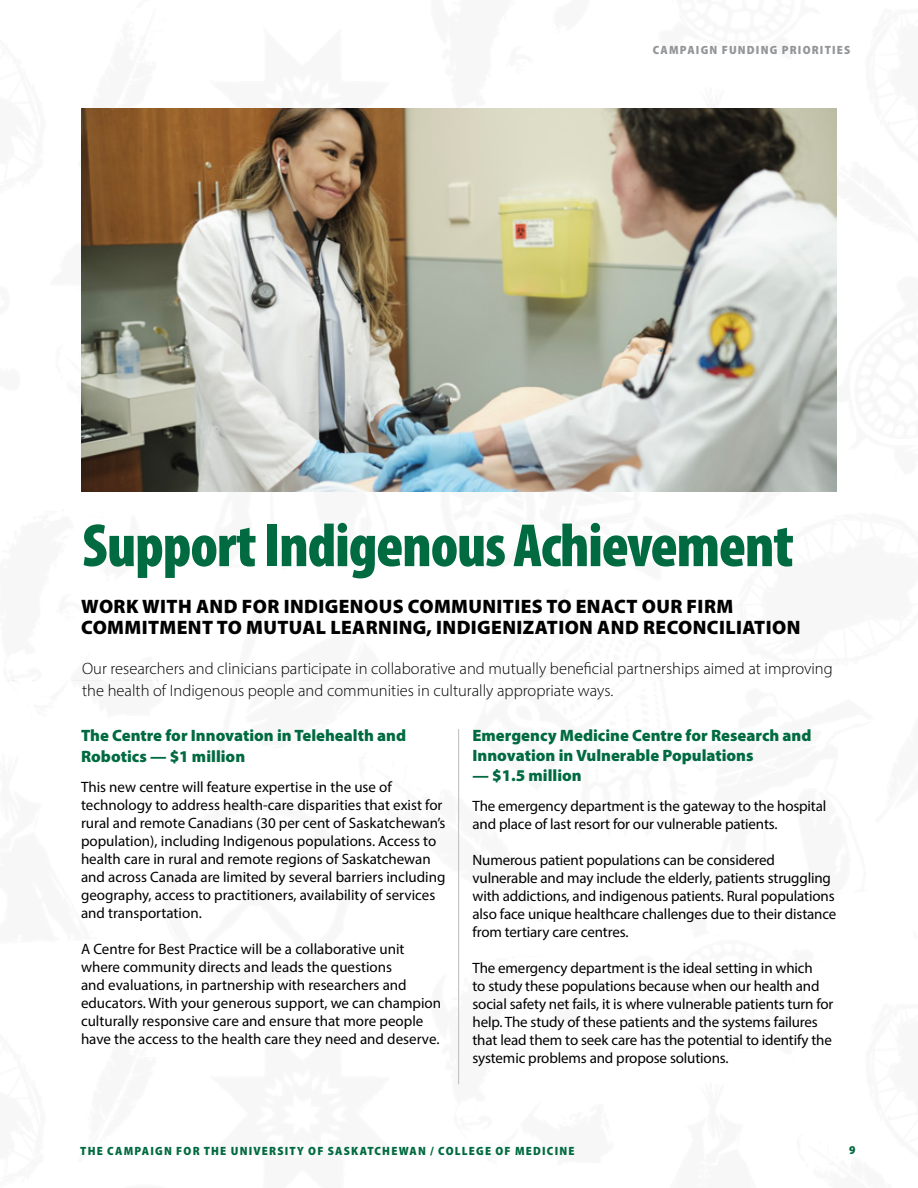
<style>
.page{position:relative;width:918px;height:1188px;background:#fff}
.page>*{position:absolute;margin:0;border:0;box-sizing:border-box;transform-origin:0 0}
.t1{font:900 condensed 61.5px "Myriad Pro";letter-spacing:-.02em;color:#006a40}
.t2{font:900 19.5px/21px "Myriad Pro";letter-spacing:.02em;color:#000}
.t3{font:300 16.5px/22.5px "Myriad Pro";color:#000}
.t4{font:900 16.5px/21px "Myriad Pro";color:#006a40}
.t5{font:15px/18px "Myriad Pro";letter-spacing:-.01em;color:#000}
.t6{font:900 semi-condensed 12px "Myriad Pro";letter-spacing:.1em;color:#006a40}
.t7{font:900 semi-condensed 12px "Myriad Pro";letter-spacing:.1em;color:#939598}
</style>
<div class="page">
<img style="left:81px;top:108px;width:756px;height:384px">
<hr style="left:458px;top:729px;width:1px;height:355px;background:#bcbec0">
<p class="t7" style="left:653px;top:42px;width:199px">CAMPAIGN FUNDING PRIORITIES</p>
<h1 class="t1" style="left:82px;top:506px;width:713px">Support Indigenous Achievement</h1>
<h2 class="t2" style="left:81px;top:595px;width:721px">WORK WITH AND FOR INDIGENOUS COMMUNITIES TO ENACT OUR FIRM<br>COMMITMENT TO MUTUAL LEARNING, INDIGENIZATION AND RECONCILIATION</h2>
<p class="t3" style="left:82px;top:657px;width:752px">Our researchers and clinicians participate in collaborative and mutually beneficial partnerships aimed at improving the health of Indigenous people and communities in culturally appropriate ways.</p>
<p class="t4" style="left:81px;top:725px;width:327px">The Centre for Innovation in Telehealth and<br>Robotics — $1 million</p>
<p class="t5" style="left:81px;top:778px;width:366px">This new centre will feature expertise in the use of technology to address health-care disparities that exist for rural and remote Canadians (30 per cent of Saskatchewan’s population), including Indigenous populations. Access to health care in rural and remote regions of Saskatchewan and across Canada are limited by several barriers including geography, access to practitioners, availability of services and transportation.</p>
<p class="t5" style="left:81px;top:940px;width:362px">A Centre for Best Practice will be a collaborative unit where community directs and leads the questions<br>and evaluations, in partnership with researchers and educators. With your generous support, we can champion culturally responsive care and ensure that more people have the access to the health care they need and deserve.</p>
<p class="t4" style="left:472px;top:725px;width:341px;line-height:19.8px">Emergency Medicine Centre for Research and<br>Innovation in Vulnerable Populations</p>
<p class="t4" style="left:472px;top:764px;width:111px">— $1.5 million</p>
<p class="t5" style="left:472px;top:797px;width:355px">The emergency department is the gateway to the hospital and place of last resort for our vulnerable patients.</p>
<p class="t5" style="left:472px;top:851px;width:365px">Numerous patient populations can be considered vulnerable and may include the elderly, patients struggling with addictions, and indigenous patients. Rural populations also face unique healthcare challenges due to their distance from tertiary care centres.</p>
<p class="t5" style="left:472px;top:959px;width:363px">The emergency department is the ideal setting in which<br>to study these populations because when our health and social safety net fails, it is where vulnerable patients turn for help. The study of these patients and the systems failures that lead them to seek care has the potential to identify the systemic problems and propose solutions.</p>
<p class="t6" style="left:80px;top:1143px;width:496px">THE CAMPAIGN FOR THE UNIVERSITY OF SASKATCHEWAN / COLLEGE OF MEDICINE</p>
<p class="t6" style="left:849px;top:1142px;width:8px">9</p>
</div>
